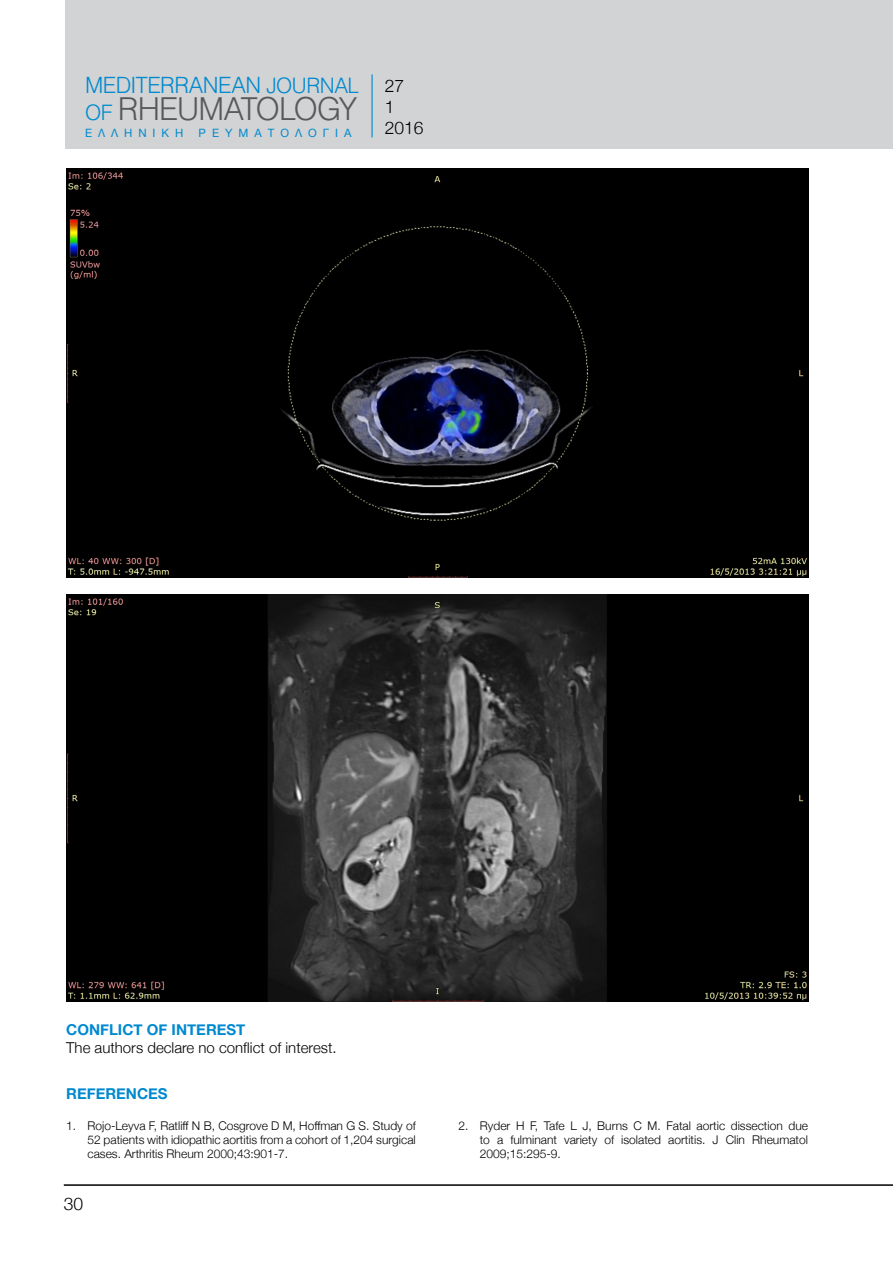
<style>
.page{position:relative;width:893px;height:1263px;background:#fff}
.page>*{position:absolute;margin:0;border:0;box-sizing:border-box;transform-origin:0 0}
.t1{font:31.2px "UB Helvetica Light";letter-spacing:-.025em;color:#58595b}
.t2{font:22.2px "UB Helvetica Light";letter-spacing:-.02em;color:#0089cf}
.t3{font:300 17.4px "Helvetica Neue";color:#000}
.t4{font:300 15px "Helvetica Neue";color:#000}
.t5{font:700 15px "Helvetica Neue";color:#0089cf}
.t6{font:300 12px/14.4px "Helvetica Neue";color:#000;text-align:justify}
.t7{font:11.4px "Helvetica Neue";letter-spacing:.525em;color:#0089cf}
.s1{font-size:21px}
.s2{font-size:21px;color:#0089cf}
</style>
<div class="page">
<div style="left:66px;top:0;width:827px;height:149px;background:#d1d3d4"></div>
<hr style="left:371px;top:74px;width:2px;height:63px;background:#0089cf">
<hr style="left:64px;top:1184px;width:829px;height:2px;background:#000">
<img style="left:66px;top:168px;width:742px;height:409px">
<img style="left:66px;top:595px;width:742px;height:406px">
<p class="t2" style="left:85px;top:71px;width:275px">MEDITERRANEAN <span class="s1">JOURNAL</span></p>
<p class="t1" style="left:85px;top:90px;width:273px"><span class="s2">OF</span> RHEUMATOLOGY</p>
<p class="t7" style="left:85px;top:125px;width:100px">ΕΛΛΗΝΙΚΗ</p>
<p class="t7" style="left:199px;top:125px;width:154px">ΡΕΥΜΑΤΟΛΟΓΙΑ</p>
<p class="t3" style="left:385px;top:72px;width:21px">27</p>
<p class="t3" style="left:385px;top:93px;width:11px">1</p>
<p class="t3" style="left:385px;top:114px;width:40px">2016</p>
<p class="t5" style="left:66px;top:1018px;width:181px">CONFLICT OF INTEREST</p>
<p class="t4" style="left:66px;top:1035px;width:272px">The authors declare no conflict of interest.</p>
<p class="t5" style="left:66px;top:1082px;width:103px">REFERENCES</p>
<p class="t6" style="left:88px;top:1117px;width:330px;text-indent:-21px">1. Rojo-Leyva F, Ratliff N B, Cosgrove D M, Hoffman G S. Study of 52 patients with idiopathic aortitis from a cohort of 1,204 surgical cases. Arthritis Rheum 2000;43:901-7.</p>
<p class="t6" style="left:480px;top:1117px;width:330px;text-indent:-21px">2. Ryder H F, Tafe L J, Burns C M. Fatal aortic dissection due to a fulminant variety of isolated aortitis. J Clin Rheumatol 2009;15:295-9.</p>
<p class="t3" style="left:64px;top:1189px;width:21px">30</p>
</div>
